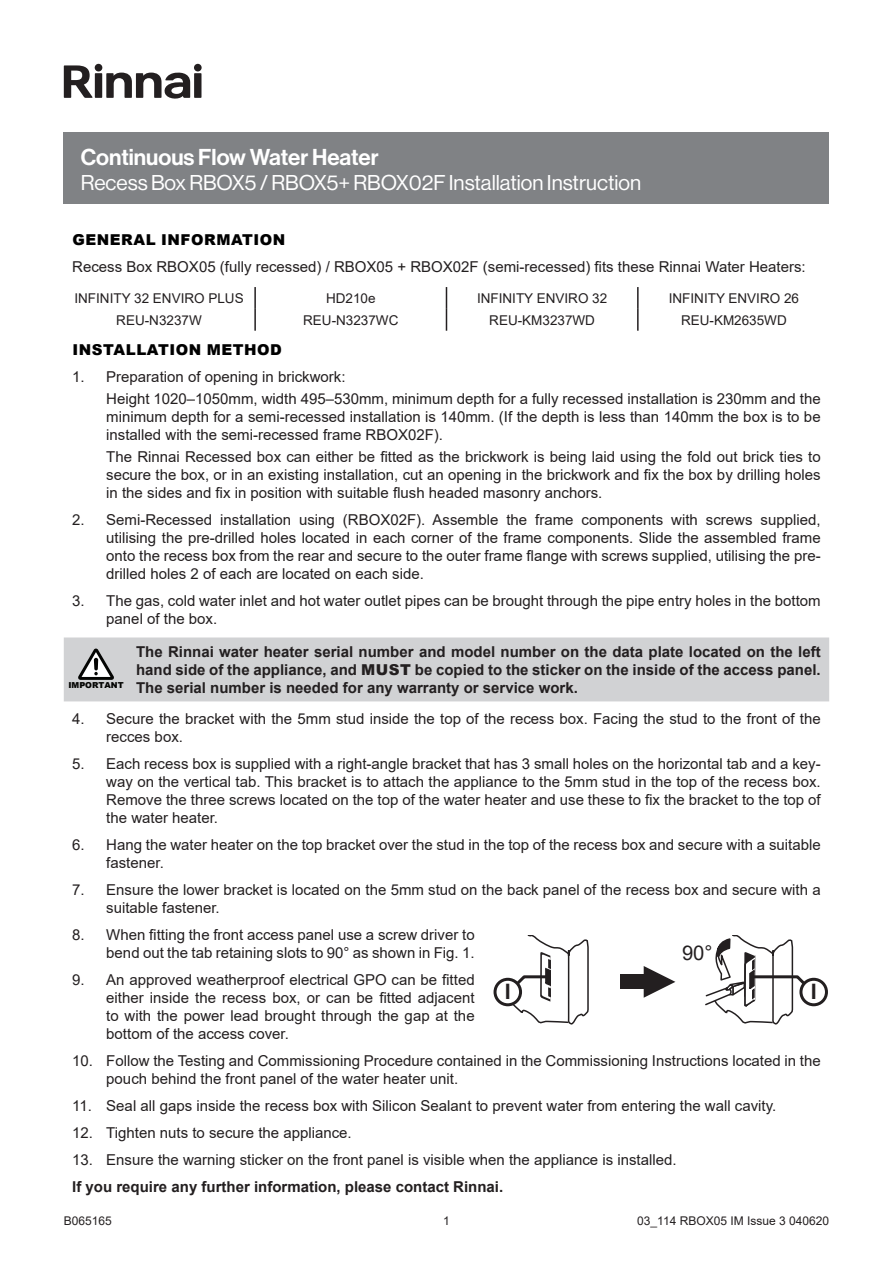
<style>
.page{position:relative;width:893px;height:1263px;background:#fff}
.page>*{position:absolute;margin:0;border:0;box-sizing:border-box;transform-origin:0 0}
.t1{font:22.5px "Neue Haas Display Mediu";color:#fff}
.t2{font:700 21.3px "Arial";color:#231f20}
.t3{font:21px "Neue Haas Display";color:#fff}
.t4{font:20.25px "Arial";color:#231f20}
.t5{font:15px/18px "Arial";color:#231f20}
.t6{font:700 15px/18px "Arial";color:#231f20;text-align:justify}
.t7{font:900 15px "Arial";letter-spacing:.035em;color:#000}
.t8{font:13.5px "Arial";color:#231f20}
.t9{font:12px "Arial";color:#231f20}
.t10{font:900 8.25px "Arial";color:#040503}
.s1{font-weight:900}
</style>
<div class="page">
<hr style="left:254px;top:287px;width:2px;height:22px;background:#231f20">
<hr style="left:254px;top:309px;width:2px;height:22px;background:#231f20">
<svg style="left:446px;top:287px;width:1px;height:44px"></svg>
<hr style="left:637px;top:309px;width:2px;height:22px;background:#231f20">
<hr style="left:637px;top:287px;width:2px;height:22px;background:#231f20">
<div style="left:64px;top:637px;width:765px;height:64px;background:#d1d2d4"></div>
<svg style="left:78px;top:648px;width:36px;height:32px"></svg>
<svg style="left:94px;top:658px;width:4px;height:12px"></svg>
<div style="left:64px;top:133px;width:765px;height:71px;background:#808285"></div>
<div style="left:95px;top:64px;width:7px;height:7px;background:#231f20;border-radius:50%"></div>
<div style="left:95px;top:73px;width:7px;height:25px;background:#231f20"></div>
<div style="left:194px;top:64px;width:8px;height:7px;background:#231f20;border-radius:50%"></div>
<div style="left:194px;top:73px;width:7px;height:25px;background:#231f20"></div>
<svg style="left:64px;top:65px;width:29px;height:33px"></svg>
<svg style="left:106px;top:72px;width:84px;height:27px"></svg>
<svg style="left:507px;top:935px;width:82px;height:90px"></svg>
<div style="left:495px;top:979px;width:25px;height:26px;background:#fff;border-radius:50%"></div>
<div style="left:493px;top:978px;width:29px;height:28px;border:3px solid #231f20;border-radius:50%"></div>
<div style="left:799px;top:978px;width:29px;height:28px;border:3px solid #231f20;border-radius:50%"></div>
<svg style="left:644px;top:966px;width:31px;height:32px"></svg>
<div style="left:620px;top:975px;width:35px;height:14px;background:#231f20"></div>
<svg style="left:705px;top:935px;width:110px;height:90px"></svg>
<h1 class="t1" style="left:81px;top:144px;width:299px">Continuous Flow Water Heater</h1>
<h3 class="t3" style="left:81px;top:171px;width:562px">Recess Box RBOX5 / RBOX5+ RBOX02F Installation Instruction</h3>
<p class="t7" style="left:73px;top:229px;width:214px">GENERAL INFORMATION</p>
<p class="t5" style="left:72px;top:258px;width:735px">Recess Box RBOX05 (fully recessed) / RBOX05 + RBOX02F (semi-recessed) fits these Rinnai Water Heaters:</p>
<p class="t8" style="left:74px;top:289px;width:171px">INFINITY 32 ENVIRO PLUS</p>
<p class="t8" style="left:326px;top:289px;width:51px">HD210e</p>
<p class="t8" style="left:477px;top:289px;width:132px">INFINITY ENVIRO 32</p>
<p class="t8" style="left:669px;top:289px;width:132px">INFINITY ENVIRO 26</p>
<p class="t8" style="left:116px;top:311px;width:87px">REU-N3237W</p>
<p class="t8" style="left:303px;top:311px;width:97px">REU-N3237WC</p>
<p class="t8" style="left:489px;top:311px;width:107px">REU-KM3237WD</p>
<p class="t8" style="left:681px;top:311px;width:107px">REU-KM2635WD</p>
<p class="t7" style="left:73px;top:338px;width:211px">INSTALLATION METHOD</p>
<p class="t5" style="left:106px;top:365px;width:716px;line-height:22.2px;text-indent:-34px">1. Preparation of opening in brickwork:<br>Height 1020–1050mm, width 495–530mm, minimum depth for a fully recessed installation is 230mm and the</p>
<p class="t5" style="left:106px;top:408px;width:716px">minimum depth for a semi-recessed installation is 140mm. (If the depth is less than 140mm the box is to be installed with the semi-recessed frame RBOX02F).</p>
<p class="t5" style="left:106px;top:448px;width:716px;text-align:justify">The Rinnai Recessed box can either be fitted as the brickwork is being laid using the fold out brick ties to secure the box, or in an existing installation, cut an opening in the brickwork and fix the box by drilling holes in the sides and fix in position with suitable flush headed masonry anchors.</p>
<p class="t5" style="left:106px;top:511px;width:716px;text-align:justify;text-indent:-34px">2. Semi-Recessed installation using (RBOX02F). Assemble the frame components with screws supplied, utilising the pre-drilled holes located in each corner of the frame components. Slide the assembled frame onto the recess box from the rear and secure to the outer frame flange with screws supplied, utilising the pre&shy;drilled holes 2 of each are located on each side.</p>
<p class="t5" style="left:106px;top:592px;width:716px;text-indent:-34px">3. The gas, cold water inlet and hot water outlet pipes can be brought through the pipe entry holes in the bottom panel of the box.</p>
<p class="t6" style="left:136px;top:643px;width:686px">The Rinnai water heater serial number and model number on the data plate located on the left hand side of the appliance, and <span class="s1">MUST</span> be copied to the sticker on the inside of the access panel.<br>The serial number is needed for any warranty or service work.</p>
<p class="t5" style="left:106px;top:710px;width:716px;text-indent:-34px">4. Secure the bracket with the 5mm stud inside the top of the recess box. Facing the stud to the front of the recces box.</p>
<p class="t5" style="left:106px;top:755px;width:716px;text-align:justify;text-indent:-34px">5. Each recess box is supplied with a right-angle bracket that has 3 small holes on the horizontal tab and a key&shy;way on the vertical tab. This bracket is to attach the appliance to the 5mm stud in the top of the recess box.<br>Remove the three screws located on the top of the water heater and use these to fix the bracket to the top of the water heater.</p>
<p class="t5" style="left:106px;top:836px;width:716px;text-indent:-34px">6. Hang the water heater on the top bracket over the stud in the top of the recess box and secure with a suitable fastener.</p>
<p class="t5" style="left:106px;top:881px;width:716px;text-indent:-34px">7. Ensure the lower bracket is located on the 5mm stud on the back panel of the recess box and secure with a suitable fastener.</p>
<p class="t5" style="left:72px;top:926px;width:404px;text-align:right">8. When fitting the front access panel use a screw driver to bend out the tab retaining slots to 90° as shown in Fig. 1.</p>
<p class="t5" style="left:106px;top:971px;width:370px;text-align:justify;text-indent:-34px">9. An approved weatherproof electrical GPO can be fitted either inside the recess box, or can be fitted adjacent to with the power lead brought through the gap at the bottom of the access cover.</p>
<p class="t5" style="left:106px;top:1052px;width:716px;text-indent:-34px">10. Follow the Testing and Commissioning Procedure contained in the Commissioning Instructions located in the pouch behind the front panel of the water heater unit.</p>
<p class="t5" style="left:72px;top:1097px;width:706px">11. Seal all gaps inside the recess box with Silicon Sealant to prevent water from entering the wall cavity.</p>
<p class="t5" style="left:72px;top:1124px;width:281px">12. Tighten nuts to secure the appliance.</p>
<p class="t5" style="left:72px;top:1151px;width:606px">13. Ensure the warning sticker on the front panel is visible when the appliance is installed.</p>
<p class="t6" style="left:72px;top:1178px;width:432px">If you require any further information, please contact Rinnai.</p>
<p class="t10" style="left:68px;top:678px;width:57px">IMPORTANT</p>
<h3 class="t4" style="left:682px;top:939px;width:32px">90°</h3>
<h2 class="t2" style="left:505px;top:976px;width:7px">I</h2>
<p class="t9" style="left:64px;top:1212px;width:50px">B065165</p>
<p class="t9" style="left:443px;top:1212px;width:8px">1</p>
<p class="t9" style="left:637px;top:1212px;width:193px">03_114 RBOX05 IM Issue 3 040620</p>
</div>
